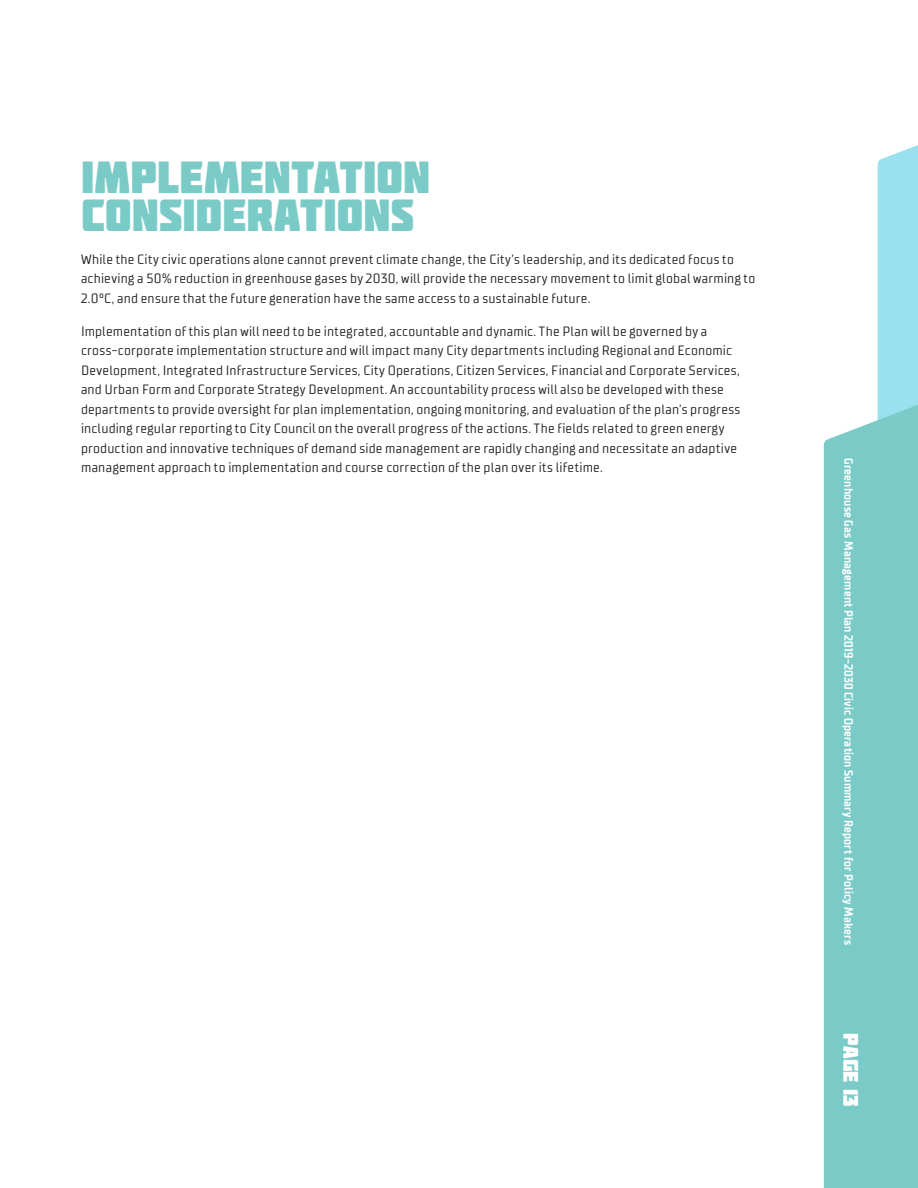
<style>
.page{position:relative;width:918px;height:1188px;background:#fff}
.page>*{position:absolute;margin:0;border:0;box-sizing:border-box;transform-origin:0 0}
.Head{font:45px/37.5px "Molot DDB Regular";letter-spacing:.005em;color:#7acbc7}
.t1{font:21px "Molot DDB Regular";letter-spacing:.005em;color:#fff}
.Body{font:13.5px/19.5px "TT Supermolot Condensed";letter-spacing:.025em;color:#231f20}
.t2{font:700 12px "TT Supermolot Condensed";letter-spacing:.015em;color:#fff}
</style>
<div class="page">
<div style="left:878px;top:145px;width:40px;height:244px;background:#9ae1ef"></div>
<div style="left:824px;top:389px;width:94px;height:799px;background:#7acbc7"></div>
<p class="Head" style="left:81px;top:158px;width:351px">IMPLEMENTATION<br>CONSIDERATIONS</p>
<p class="Body" style="left:81px;top:250px;width:676px">While the City civic operations alone cannot prevent climate change, the City’s leadership, and its dedicated focus to achieving a 50% reduction in greenhouse gases by 2030, will provide the necessary movement to limit global warming to<br>2.0°C, and ensure that the future generation have the same access to a sustainable future.</p>
<p class="Body" style="left:81px;top:322px;width:661px">Implementation of this plan will need to be integrated, accountable and dynamic. The Plan will be governed by a cross-corporate implementation structure and will impact many City departments including Regional and Economic Development, Integrated Infrastructure Services, City Operations, Citizen Services, Financial and Corporate Services, and Urban Form and Corporate Strategy Development. An accountability process will also be developed with these departments to provide oversight for plan implementation, ongoing monitoring, and evaluation of the plan’s progress including regular reporting to City Council on the overall progress of the actions. The fields related to green energy production and innovative techniques of demand side management are rapidly changing and necessitate an adaptive management approach to implementation and course correction of the plan over its lifetime.</p>
<p class="t2" style="left:856px;top:458px;width:488px;rotate:90deg">Greenhouse Gas Management Plan 2019-2030 Civic Operation Summary Report for Policy Makers</p>
<h2 class="t1" style="left:863px;top:1033px;width:75px;rotate:90deg">PAGE 13</h2>
</div>
